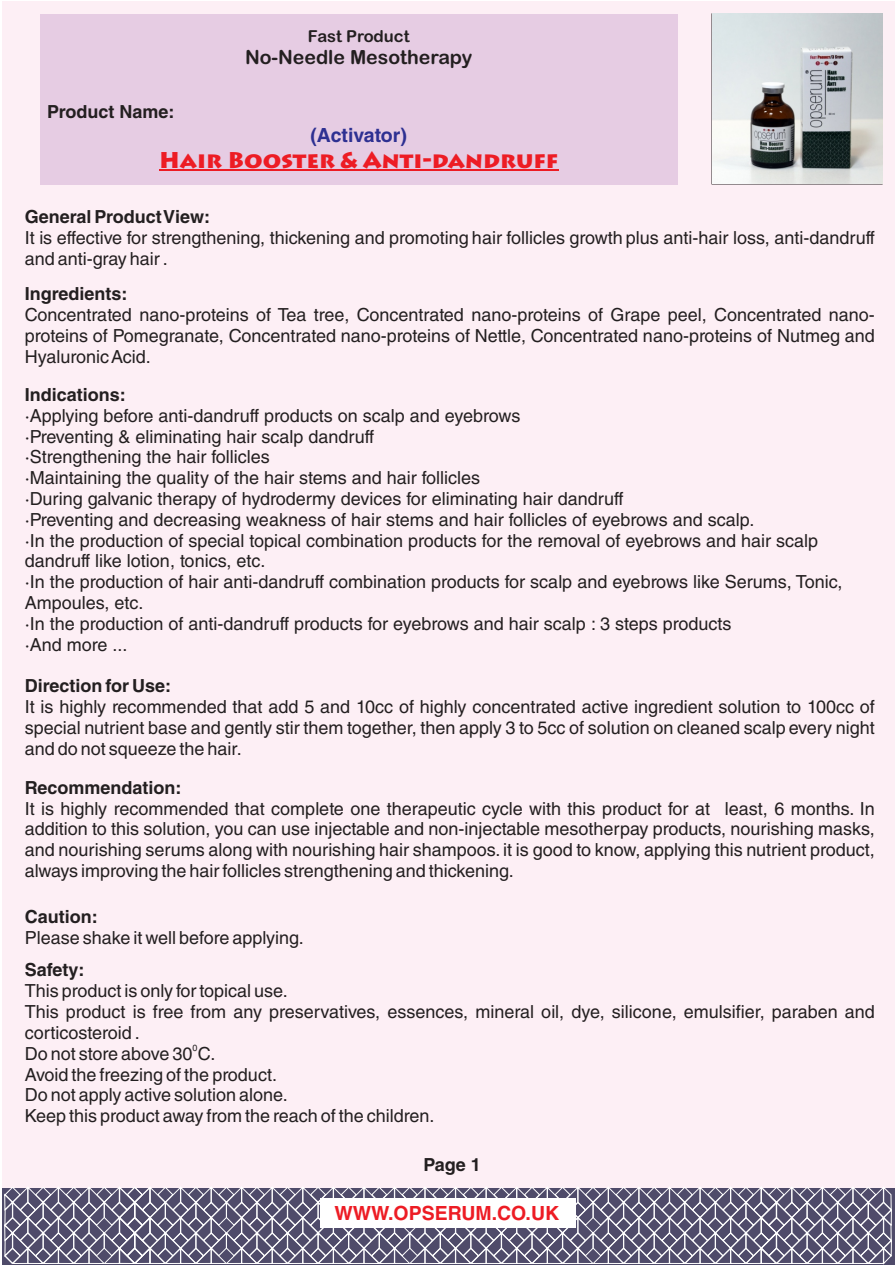
<style>
.page{position:relative;width:896px;height:1266px;background:#fff}
.page>*{position:absolute;margin:0;border:0;box-sizing:border-box;transform-origin:0 0}
.t1{font:900 22.5px "Lithos Pro";color:#ed1c24}
.t2{font:19.5px "Arial Rounded MT Bold";color:#231f20}
.t3{font:700 19.5px "Helvetica LT Std";color:#ed1c24}
.t4{font:700 19.5px "Helvetica LT Std";color:#2e3092}
.t5{font:18px/20.9px "Helvetica LT Std";color:#231f20}
.t6{font:700 18px "Helvetica LT Std";color:#231f20}
.t7{font:16.5px "Arial Rounded MT Bold";color:#231f20}
.t8{font:9px "Helvetica LT Std";color:#231f20}
</style>
<div class="page">
<div style="left:2px;top:1px;width:892px;height:1263px;background:#fdeff5"></div>
<div style="left:40px;top:14px;width:638px;height:170px;background:#e6cce3"></div>
<svg style="left:4px;top:1187px;width:888px;height:77px;background:#79768d"></svg>
<div style="left:320px;top:1198px;width:256px;height:30px;background:#fff"></div>
<hr style="left:159px;top:170px;width:399px;height:1px;background:#ed1c24">
<img style="left:712px;top:14px;width:170px;height:170px">
<p class="t6" style="left:47px;top:106px;width:129px">Product Name:</p>
<p class="t7" style="left:308px;top:30px;width:103px">Fast Product</p>
<p class="t2" style="left:245px;top:50px;width:229px">No-Needle Mesotherapy</p>
<p class="t4" style="left:310px;top:128px;width:98px">(Activator)</p>
<p class="t1" style="left:159px;top:152px;width:401px">Hair Booster &amp; Anti-dandruff</p>
<p class="t6" style="left:25px;top:211px;width:187px">General Product View:</p>
<p class="t5" style="left:25px;top:230px;width:852px">It is effective for strengthening, thickening and promoting hair follicles growth plus anti-hair loss, anti-dandruff and anti-gray hair .</p>
<p class="t6" style="left:25px;top:287px;width:104px">Ingredients:</p>
<p class="t5" style="left:25px;top:307px;width:852px;text-align:justify">Concentrated nano-proteins of Tea tree, Concentrated nano-proteins of Grape peel, Concentrated nano&shy;proteins of Pomegranate, Concentrated nano-proteins of Nettle, Concentrated nano-proteins of Nutmeg and Hyaluronic Acid.</p>
<p class="t6" style="left:25px;top:388px;width:103px">Indications:</p>
<p class="t5" style="left:25px;top:407px;width:819px">·Applying before anti-dandruff products on scalp and eyebrows<br>·Preventing &amp; eliminating hair scalp dandruff<br>·Strengthening the hair follicles<br>·Maintaining the quality of the hair stems and hair follicles<br>·During galvanic therapy of hydrodermy devices for eliminating hair dandruff<br>·Preventing and decreasing weakness of hair stems and hair follicles of eyebrows and scalp.<br>·In the production of special topical combination products for the removal of eyebrows and hair scalp dandruff like lotion, tonics, etc.<br>·In the production of hair anti-dandruff combination products for scalp and eyebrows like Serums, Tonic, Ampoules, etc.<br>·In the production of anti-dandruff products for eyebrows and hair scalp : 3 steps products<br>·And more ...</p>
<p class="t6" style="left:25px;top:679px;width:148px">Direction for Use:</p>
<p class="t5" style="left:25px;top:699px;width:852px;text-align:justify">It is highly recommended that add 5 and 10cc of highly concentrated active ingredient solution to 100cc of special nutrient base and gently stir them together, then apply 3 to 5cc of solution on cleaned scalp every night and do not squeeze the hair.</p>
<p class="t6" style="left:25px;top:781px;width:158px">Recommendation:</p>
<p class="t5" style="left:25px;top:800px;width:852px;text-align:justify">It is highly recommended that complete one therapeutic cycle with this product for at least, 6 months. In addition to this solution, you can use injectable and non-injectable mesotherpay products, nourishing masks, and nourishing serums along with nourishing hair shampoos. it is good to know, applying this nutrient product, always improving the hair follicles strengthening and thickening.</p>
<p class="t6" style="left:25px;top:910px;width:74px">Caution:</p>
<p class="t5" style="left:25px;top:929px;width:280px">Please shake it well before applying.</p>
<p class="t6" style="left:25px;top:963px;width:61px">Safety:</p>
<p class="t5" style="left:25px;top:983px;width:852px">This product is only for topical use.<br>This product is free from any preservatives, essences, mineral oil, dye, silicone, emulsifier, paraben and corticosteroid .</p>
<p class="t8" style="left:192px;top:1044px;width:7px">0</p>
<p class="t5" style="left:25px;top:1045px;width:411px">Do not store above 30 C.<br>Avoid the freezing of the product.<br>Do not apply active solution alone.<br>Keep this product away from the reach of the children.</p>
<p class="t6" style="left:423px;top:1158px;width:59px">Page 1</p>
<p class="t3" style="left:334px;top:1206px;width:226px">WWW.OPSERUM.CO.UK</p>
</div>
